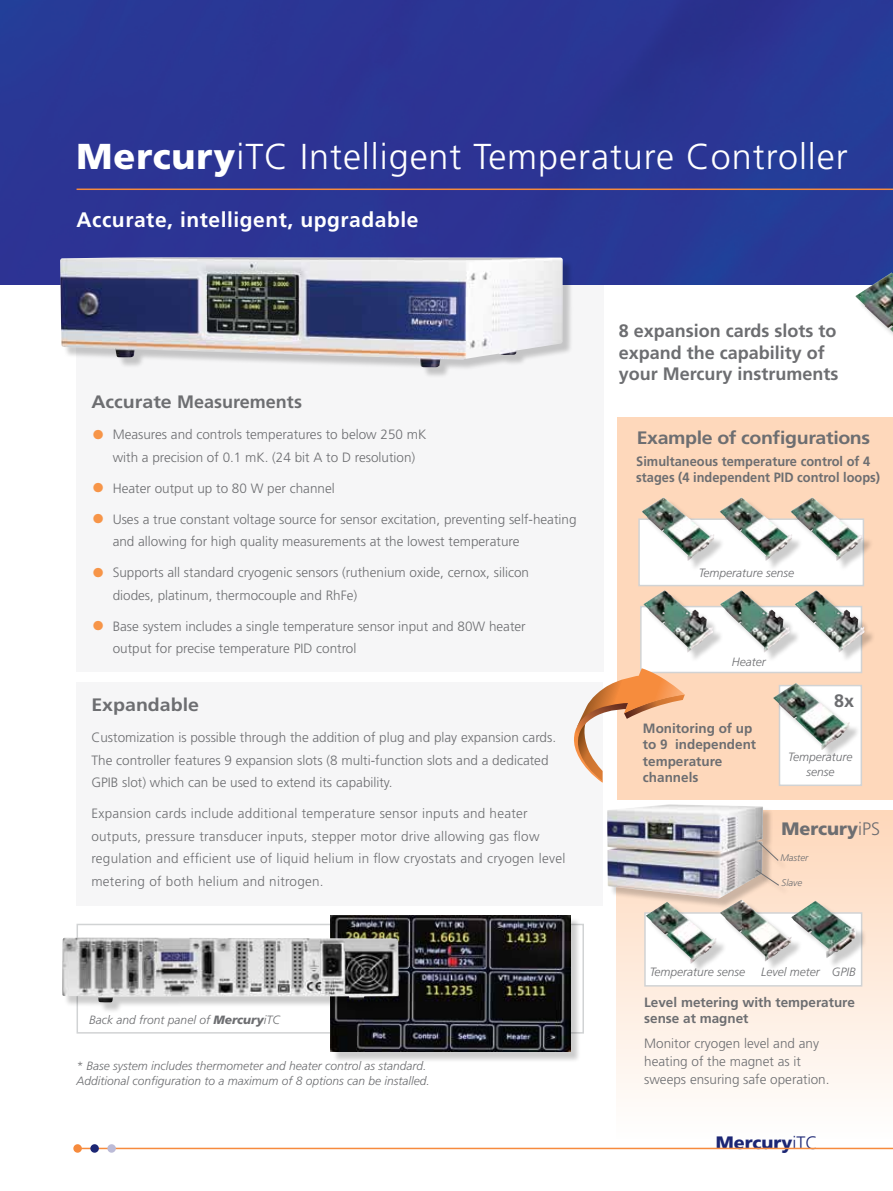
<style>
.page{position:relative;width:893px;height:1191px;background:#fff}
.page>*{position:absolute;margin:0;border:0;box-sizing:border-box;transform-origin:0 0}
.t1{font:300 36px "Frutiger";letter-spacing:.025em;color:#fff}
.t2{font:700 21px "Frutiger";letter-spacing:.025em;color:#fff}
.t3{font:700 18px/21.6px "Frutiger";color:#6d6e71}
.t4{font:700 18px "Frutiger";color:#6d6e71;scale:1.09 1}
.t5{font:700 18px "Frutiger";letter-spacing:-.02em;color:#6d6e71;scale:1.09 1}
.t6{font:900 18px "Frutiger";color:#1c2674}
.t7{font:900 18px "Frutiger";color:#6d6e71}
.t8{font:300 13.5px/22.5px "Frutiger";color:#6d6e71}
.t9{font:300 13.5px/22.5px "Frutiger";letter-spacing:.02em;color:#6d6e71}
.t10{font:700 13.5px/16.2px "Frutiger";color:#6d6e71}
.t11{font:700 13.5px/16.2px "Frutiger";color:#6d6e71;scale:.95 1}
.t12{font:italic 300 12px/15px "Frutiger";color:#6d6e71}
.t13{font:italic 300 9.6px "Frutiger";color:#6d6e71}
.s1{font-weight:900}
.s2{font-size:27px;color:#f79548}
.s3{font-weight:300}
</style>
<div class="page">
<div style="left:617px;top:810px;width:276px;height:328px;background:linear-gradient(to bottom,#fed7ba,#fefefd)"></div>
<div style="left:618px;top:417px;width:275px;height:382px;background:#fed8bb"></div>
<div style="left:77px;top:272px;width:527px;height:400px;background:#f6f6f7"></div>
<div style="left:77px;top:682px;width:526px;height:224px;background:#f6f6f7"></div>
<div style="left:0;top:0;width:893px;height:285px;background:#2b3594"></div>
<div style="left:640px;top:606px;width:222px;height:67px;background:#fff;border:2px solid #d1d3d4"></div>
<div style="left:638px;top:518px;width:226px;height:68px;background:#fff;border:2px solid #d1d3d4"></div>
<div style="left:77px;top:923px;width:507px;height:110px;border:2px solid #d1d3d4"></div>
<div style="left:332px;top:917px;width:249px;height:145px;background:#000;opacity:.2"></div>
<img style="left:330px;top:915px;width:240px;height:136px">
<div style="left:64px;top:939px;width:346px;height:74px;background:#000;opacity:.2"></div>
<img style="left:62px;top:937px;width:337px;height:65px">
<hr style="left:77px;top:1147px;width:816px;height:2px;background:#f68b3d">
<div style="left:73px;top:1144px;width:9px;height:8px;background:#f68b3d;border-radius:50%"></div>
<div style="left:90px;top:1144px;width:9px;height:8px;background:#1c2674;border-radius:50%"></div>
<div style="left:107px;top:1144px;width:9px;height:8px;background:#bcbbd7;border-radius:50%"></div>
<img style="left:855px;top:272px;width:38px;height:60px">
<div style="left:62px;top:259px;width:511px;height:119px;background:#000;opacity:.2"></div>
<img style="left:60px;top:257px;width:503px;height:110px">
<div style="left:609px;top:806px;width:165px;height:103px;background:#000;opacity:.2"></div>
<img style="left:607px;top:804px;width:156px;height:94px">
<div style="left:761px;top:844px;width:28px;height:27px;background:#000;opacity:.2"></div>
<svg style="left:758px;top:841px;width:21px;height:20px"></svg>
<div style="left:758px;top:872px;width:31px;height:24px;background:#fee0c9"></div>
<svg style="left:755px;top:869px;width:25px;height:17px"></svg>
<div style="left:645px;top:592px;width:79px;height:71px;background:#000;opacity:.2"></div>
<img style="left:643px;top:590px;width:70px;height:62px">
<div style="left:722px;top:592px;width:78px;height:71px;background:#000;opacity:.2"></div>
<img style="left:720px;top:590px;width:70px;height:62px">
<div style="left:797px;top:592px;width:78px;height:71px;background:#000;opacity:.2"></div>
<img style="left:795px;top:590px;width:69px;height:62px">
<div style="left:644px;top:499px;width:81px;height:72px;background:#000;opacity:.2"></div>
<img style="left:642px;top:497px;width:72px;height:64px">
<div style="left:722px;top:499px;width:81px;height:72px;background:#000;opacity:.2"></div>
<img style="left:720px;top:497px;width:70px;height:64px">
<div style="left:793px;top:499px;width:81px;height:72px;background:#000;opacity:.2"></div>
<img style="left:790px;top:497px;width:73px;height:64px">
<div style="left:644px;top:912px;width:218px;height:74px;background:#fff;border:2px solid #d1d3d4"></div>
<div style="left:648px;top:904px;width:79px;height:70px;background:#000;opacity:.2"></div>
<img style="left:646px;top:901px;width:70px;height:62px">
<div style="left:722px;top:901px;width:80px;height:71px;background:#000;opacity:.2"></div>
<img style="left:720px;top:899px;width:71px;height:62px">
<div style="left:793px;top:903px;width:74px;height:66px;background:#000;opacity:.2"></div>
<img style="left:791px;top:900px;width:65px;height:58px">
<svg style="left:574px;top:668px;width:111px;height:115px"></svg>
<div style="left:779px;top:685px;width:83px;height:101px;background:#fff;border:2px solid #d1d3d4"></div>
<div style="left:775px;top:685px;width:85px;height:75px;background:#000;opacity:.2"></div>
<img style="left:773px;top:683px;width:77px;height:67px">
<hr style="left:77px;top:188px;width:816px;height:2px;background:#f68b3d">
<h1 class="t1" style="left:77px;top:136px;width:773px"><span class="s1">Mercury</span>iTC Intelligent Temperature Controller</h1>
<h2 class="t2" style="left:77px;top:207px;width:343px">Accurate, intelligent, upgradable</h2>
<h3 class="t4" style="left:91px;top:391px;width:195px">Accurate Measurements</h3>
<p class="t8" style="left:113px;top:423px;width:315px;text-indent:-21px"><span class="s2">•</span> Measures and controls temperatures to below 250 mK with a precision of 0.1 mK. (24 bit A to D resolution)</p>
<p class="t8" style="left:91px;top:477px;width:245px"><span class="s2">•</span> Heater output up to 80 W per channel</p>
<p class="t8" style="left:113px;top:508px;width:465px;text-indent:-21px"><span class="s2">•</span> Uses a true constant voltage source for sensor excitation, preventing self-heating and allowing for high quality measurements at the lowest temperature</p>
<p class="t8" style="left:113px;top:561px;width:418px;text-indent:-21px"><span class="s2">•</span> Supports all standard cryogenic sensors (ruthenium oxide, cernox, silicon diodes, platinum, thermocouple and RhFe)</p>
<p class="t8" style="left:113px;top:615px;width:415px;text-indent:-21px"><span class="s2">•</span> Base system includes a single temperature sensor input and 80W heater output for precise temperature PID control</p>
<h3 class="t4" style="left:91px;top:694px;width:100px">Expandable</h3>
<p class="t8" style="left:91px;top:726px;width:466px">Customization is possible through the addition of plug and play expansion cards.<br>The controller features 9 expansion slots (8 multi-function slots and a dedicated<br>GPIB slot) which can be used to extend its capability.</p>
<p class="t9" style="left:91px;top:802px;width:475px">Expansion cards include additional temperature sensor inputs and heater outputs, pressure transducer inputs, stepper motor drive allowing gas flow regulation and efficient use of liquid helium in flow cryostats and cryogen level metering of both helium and nitrogen.</p>
<p class="t12" style="left:89px;top:1012px;width:192px">Back and front panel of <span class="s1">Mercury</span>iTC</p>
<p class="t12" style="left:77px;top:1058px;width:355px">* Base system includes thermometer and heater control as standard.<br>Additional configuration to a maximum of 8 options can be installed.</p>
<h3 class="t3" style="left:619px;top:320px;width:221px">8 expansion cards slots to expand the capability of your Mercury instruments</h3>
<h3 class="t5" style="left:637px;top:427px;width:216px">Example of configurations</h3>
<p class="t11" style="left:636px;top:453px;width:258px">Simultaneous temperature control of 4 stages (4 independent PID control loops)</p>
<p class="t12" style="left:699px;top:565px;width:97px">Temperature sense</p>
<p class="t12" style="left:732px;top:654px;width:35px">Heater</p>
<p class="t10" style="left:643px;top:720px;width:115px">Monitoring of up to 9 independent temperature channels</p>
<h3 class="t3" style="left:834px;top:690px;width:22px">8x</h3>
<p class="t12" style="left:788px;top:750px;width:66px;line-height:14.4px;text-align:center">Temperature sense</p>
<h3 class="t7" style="left:782px;top:818px;width:100px">Mercury<span class="s3">iPS</span></h3>
<p class="t13" style="left:780px;top:852px;width:30px">Master</p>
<p class="t13" style="left:782px;top:877px;width:22px">Slave</p>
<p class="t12" style="left:761px;top:964px;width:96px">Level meter GPIB</p>
<p class="t12" style="left:650px;top:964px;width:97px">Temperature sense</p>
<p class="t12" style="left:651px;top:965px;width:150px">Vector rotate magnet control</p>
<p class="t10" style="left:644px;top:994px;width:212px">Level metering with temperature sense at magnet</p>
<p class="t8" style="left:644px;top:1034px;width:187px;line-height:18px">Monitor cryogen level and any heating of the magnet as it sweeps ensuring safe operation.</p>
<h3 class="t6" style="left:716px;top:1132px;width:103px">Mercury<span class="s3">iTC</span></h3>
</div>
